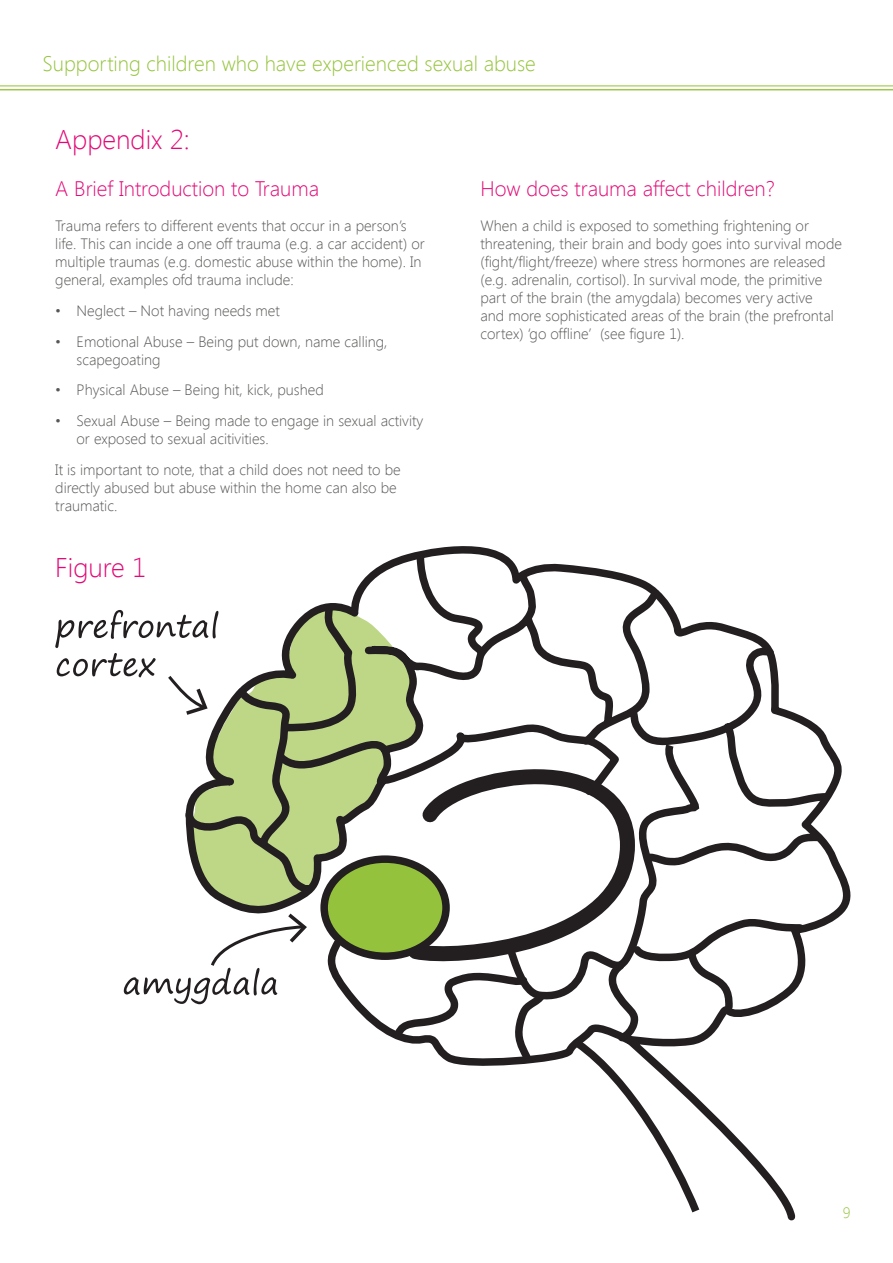
<style>
.page{position:relative;width:893px;height:1263px;background:#fff}
.page>*{position:absolute;margin:0;border:0;box-sizing:border-box;transform-origin:0 0}
.t1{font:300 27px "Segoe UI";color:#e20a76}
.t2{font:300 21px "Segoe UI";color:#e20a76}
.t3{font:300 21px "Segoe UI";color:#95c33c}
.t4{font:300 15px/18px "Segoe UI";color:#575755}
.t5{font:300 15px "Segoe UI";color:#95c33c}
</style>
<div class="page">
<hr style="left:0;top:85px;width:893px;height:1px;background:#9ec74c">
<hr style="left:0;top:89px;width:893px;height:1px;background:#9ec74c">
<svg style="left:124px;top:977px;width:56px;height:27px"></svg>
<svg style="left:55px;top:610px;width:125px;height:82px"></svg>
<svg style="left:431px;top:546px;width:420px;height:675px"></svg>
<svg style="left:180px;top:549px;width:653px;height:518px"></svg>
<h2 class="t3" style="left:43px;top:49px;width:495px">Supporting children who have experienced sexual abuse</h2>
<h1 class="t1" style="left:55px;top:121px;width:136px">Appendix 2:</h1>
<h2 class="t2" style="left:55px;top:174px;width:265px">A Brief Introduction to Trauma</h2>
<p class="t4" style="left:55px;top:216px;width:371px">Trauma refers to different events that occur in a person’s life. This can incide a one off trauma (e.g. a car accident) or multiple traumas (e.g. domestic abuse within the home). In general, examples ofd trauma include:</p>
<p class="t4" style="left:55px;top:301px;width:226px">• Neglect – Not having needs met</p>
<p class="t4" style="left:77px;top:332px;width:313px;text-indent:-21px">• Emotional Abuse – Being put down, name calling, scapegoating</p>
<p class="t4" style="left:55px;top:381px;width:270px">• Physical Abuse – Being hit, kick, pushed</p>
<p class="t4" style="left:77px;top:411px;width:348px;text-indent:-21px">• Sexual Abuse – Being made to engage in sexual activity or exposed to sexual acitivities.</p>
<p class="t4" style="left:55px;top:460px;width:347px">It is important to note, that a child does not need to be directly abused but abuse within the home can also be traumatic.</p>
<h1 class="t1" style="left:55px;top:548px;width:92px">Figure 1</h1>
<h2 class="t2" style="left:480px;top:174px;width:296px">How does trauma affect children?</h2>
<p class="t4" style="left:480px;top:216px;width:363px">When a child is exposed to something frightening or threatening, their brain and body goes into survival mode (fight/flight/freeze) where stress hormones are released (e.g. adrenalin, cortisol). In survival mode, the primitive part of the brain (the amygdala) becomes very active<br>and more sophisticated areas of the brain (the prefrontal cortex) ‘go offline’ (see figure 1).</p>
<p class="t5" style="left:843px;top:1202px;width:9px">9</p>
</div>
